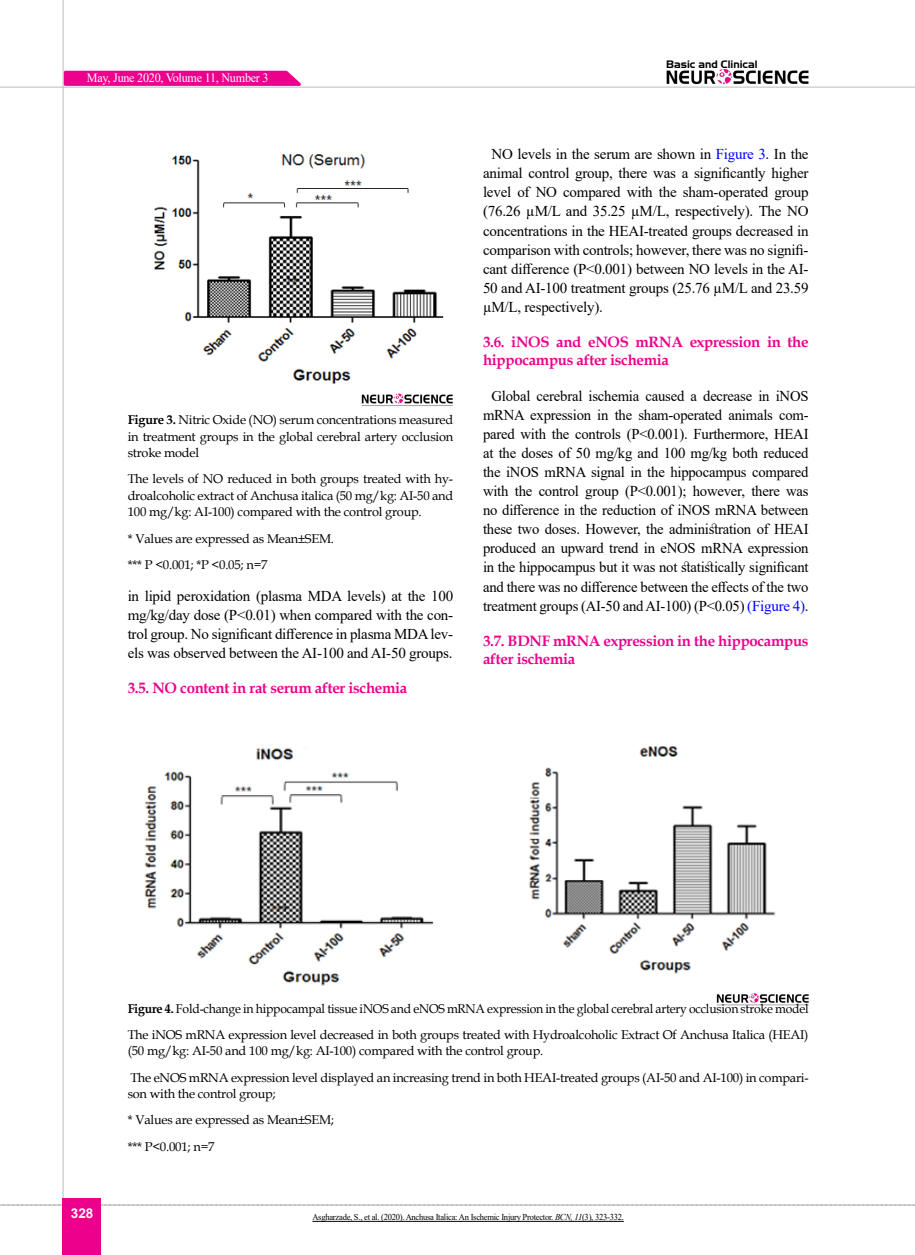
<style>
.page{position:relative;width:915px;height:1255px;background:#fff}
.page>*{position:absolute;margin:0;border:0;box-sizing:border-box;transform-origin:0 0}
.t1{font:15px/19px "Times New Roman";letter-spacing:-.015em;color:#000;text-align:justify}
.t2{font:700 15px/18px "Book Antiqua";letter-spacing:-.02em;color:#ec008c}
.t3{font:700 13.5px "Arial";color:#fff}
.t4{font:12.75px/16.5px "Book Antiqua";letter-spacing:-.015em;color:#000}
.t5{font:12.75px/26.2px "Book Antiqua";letter-spacing:-.015em;color:#000;scale:.96 1}
.t6{font:12.75px "Times New Roman";letter-spacing:-.02em;color:#fff;scale:.95 1}
.t7{font:10.5px "Aero Regular SWFTE";color:#000}
.t8{font:9px "Times New Roman";letter-spacing:-.03em;color:#000;scale:.95 1}
.s1{font-weight:700}
.s2{color:#00f}
.s3{font-style:italic}
</style>
<div class="page">
<svg style="left:0;top:1204px;width:915px;height:1px"></svg>
<hr style="left:62px;top:0;width:2px;height:1254px;background:#c2c4c6">
<hr style="left:0;top:87px;width:914px;height:1px;background:#c2c4c6">
<img style="left:666px;top:69px;width:142px;height:16px">
<div style="left:63px;top:1198px;width:38px;height:56px;background:#ec008c"></div>
<svg style="left:62px;top:69px;width:245px;height:18px;background:#ee32a2"></svg>
<img style="left:154px;top:154px;width:290px;height:230px">
<img style="left:361px;top:393px;width:92px;height:13px">
<img style="left:144px;top:748px;width:290px;height:238px">
<img style="left:528px;top:746px;width:248px;height:228px">
<img style="left:716px;top:993px;width:92px;height:13px">
<hr style="left:312px;top:1220px;width:311px;height:1px;background:#000">
<p class="t6" style="left:87px;top:69px;width:193px">May, June 2020, Volume 11, Number 3</p>
<p class="t4" style="left:128px;top:411px;width:327px;text-align:justify"><span class="s1">Figure 3.</span> Nitric Oxide (NO) serum concentrations measured in treatment groups in the global cerebral artery occlusion stroke model</p>
<p class="t4" style="left:128px;top:470px;width:327px;text-align:justify">The levels of NO reduced in both groups treated with hy&shy;droalcoholic extract of Anchusa italica (50 mg/kg: AI-50 and 100 mg/kg: AI-100) compared with the control group.</p>
<p class="t4" style="left:128px;top:525px;width:208px;line-height:26.2px">* Values are expressed as Mean±SEM. *** P &lt;0.001; *P &lt;0.05; n=7</p>
<p class="t1" style="left:128px;top:585px;width:327px">in lipid peroxidation (plasma MDA levels) at the 100 mg/kg/day dose (P&lt;0.01) when compared with the con&shy;trol group. No significant difference in plasma MDA lev&shy;els was observed between the AI-100 and AI-50 groups.</p>
<p class="t2" style="left:128px;top:678px;width:281px">3.5. NO content in rat serum after ischemia</p>
<p class="t7" style="left:666px;top:58px;width:93px">Basic and Clinical</p>
<p class="t1" style="left:483px;top:144px;width:327px;text-indent:8px">NO levels in the serum are shown in <span class="s2">Figure 3</span>. In the animal control group, there was a significantly higher level of NO compared with the sham-operated group (76.26 µM/L and 35.25 µM/L, respectively). The NO concentrations in the HEAI-treated groups decreased in comparison with controls; however, there was no signifi&shy;cant difference (P&lt;0.001) between NO levels in the AI-50 and AI-100 treatment groups (25.76 µM/L and 23.59 µM/L, respectively).</p>
<p class="t2" style="left:483px;top:333px;width:327px">3.6. iNOS and eNOS mRNA expression in the hippocampus after ischemia</p>
<p class="t1" style="left:483px;top:386px;width:327px;text-align:center">Global cerebral ischemia caused a decrease in iNOS mRNA expression in the sham-operated animals com&shy;pared with the controls (P&lt;0.001). Furthermore, HEAI at the doses of 50 mg/kg and 100 mg/kg both reduced the iNOS mRNA signal in the hippocampus compared with the control group (P&lt;0.001); however, there was no difference in the reduction of iNOS mRNA between these two doses. However, the administration of HEAI produced an upward trend in eNOS mRNA expression in the hippocampus but it was not statistically significant and there was no difference between the effects of the two treatment groups (AI-50 and AI-100) (P&lt;0.05) <span class="s2">(Figure 4)</span>.</p>
<p class="t2" style="left:483px;top:631px;width:327px">3.7. BDNF mRNA expression in the hippocampus after ischemia</p>
<p class="t3" style="left:71px;top:1203px;width:24px">328</p>
<p class="t5" style="left:128px;top:994px;width:710px"><span class="s1">Figure 4.</span> Fold-change in hippocampal tissue iNOS and eNOS mRNA expression in the global cerebral artery occlusion stroke model<br>The iNOS mRNA expression level decreased in both groups treated with Hydroalcoholic Extract Of Anchusa Italica (HEAI)</p>
<p class="t4" style="left:128px;top:1037px;width:682px;line-height:26.2px">(50 mg/kg: AI-50 and 100 mg/kg: AI-100) compared with the control group.<br>The eNOS mRNA expression level displayed an increasing trend in both HEAI-treated groups (AI-50 and AI-100) in compari-</p>
<p class="t4" style="left:128px;top:1080px;width:208px;line-height:26.2px">son with the control group;<br>* Values are expressed as Mean±SEM; *** P&lt;0.001; n=7</p>
<p class="t8" style="left:312px;top:1210px;width:329px">Asgharzade, S., et al. (2020). Anchusa Italica: An Ischemic Injury Protector. <span class="s3">BCN, 11</span>(3), 323-332.</p>
</div>
